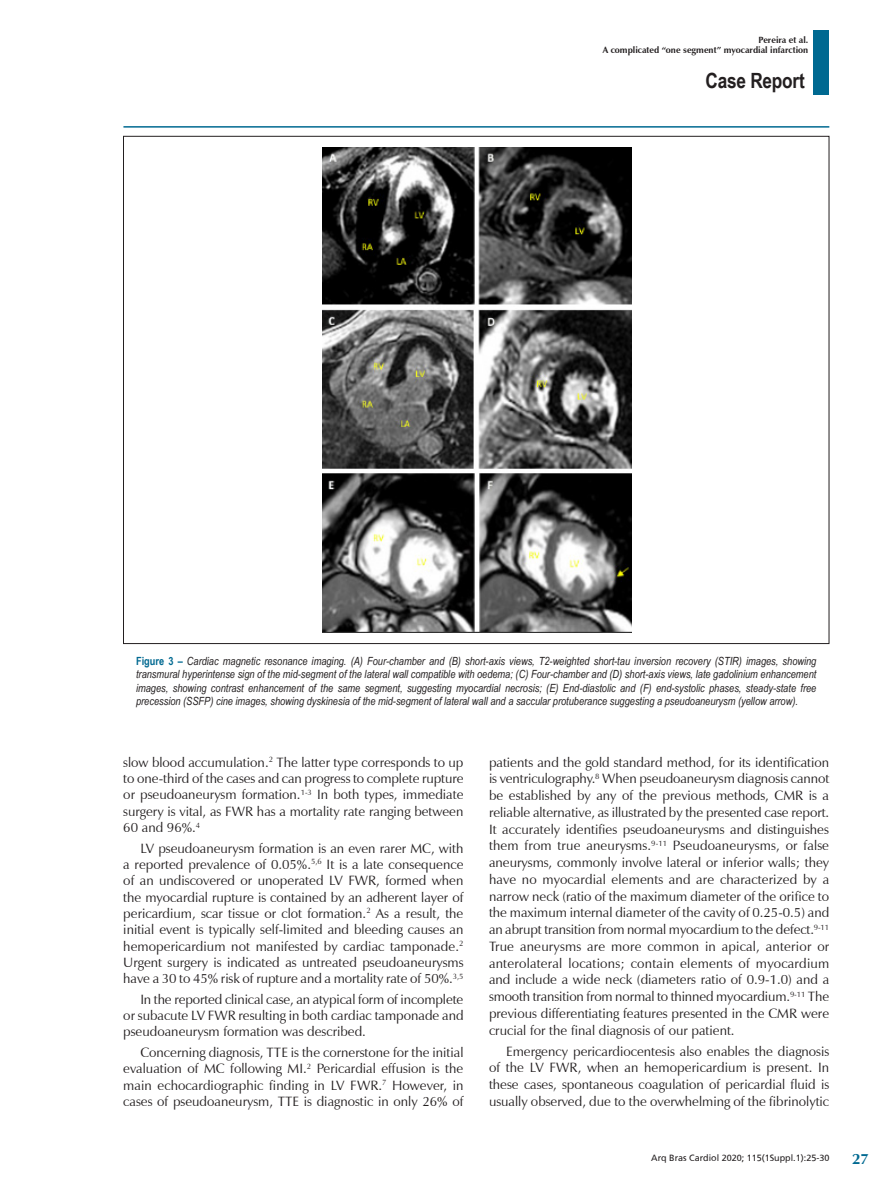
<style>
.page{position:relative;width:893px;height:1191px;background:#fff}
.page>*{position:absolute;margin:0;border:0;box-sizing:border-box;transform-origin:0 0}
.t1{font:700 21px "Arial Narrow";letter-spacing:-.01em;color:#231f20}
.t2{font:700 15px "Zapf Humanist 601 BT";color:#006991}
.t3{font:13.5px/16.8px "Zapf Humanist 601 BT";color:#231f20;text-align:justify}
.t4{font:italic 11.25px/13.5px "Arial Narrow";color:#231f20;text-align:justify}
.t5{font:700 9px/10.8px "Zapf Humanist 601 BT";color:#231f20;text-align:right}
.t6{font:9px "Frutiger";color:#231f20}
.s1{font-weight:700;font-style:normal;color:#006991}
</style>
<div class="page">
<hr style="left:123px;top:126px;width:706px;height:2px;background:#006991">
<div style="left:813px;top:30px;width:16px;height:64px;background:#006991"></div>
<img style="left:322px;top:148px;width:309px;height:484px">
<p class="t5" style="left:603px;top:34px;width:207px">Pereira et al.<br>A complicated “one segment” myocardial infarction</p>
<h1 class="t1" style="left:705px;top:64px;width:101px">Case Report</h1>
<p class="t4" style="left:136px;top:654px;width:682px"><span class="s1">Figure 3 –</span> Cardiac magnetic resonance imaging. (A) Four-chamber and (B) short-axis views, T2-weighted short-tau inversion recovery (STIR) images, showing transmural hyperintense sign of the mid-segment of the lateral wall compatible with oedema; (C) Four-chamber and (D) short-axis views, late gadolinium enhancement images, showing contrast enhancement of the same segment, suggesting myocardial necrosis; (E) End-diastolic and (F) end-systolic phases, steady-state free precession (SSFP) cine images, showing dyskinesia of the mid-segment of lateral wall and a saccular protuberance suggesting a pseudoaneurysm (yellow arrow).</p>
<p class="t3" style="left:123px;top:754px;width:342px;line-height:16.4px">slow blood accumulation.<sup>2</sup> The latter type corresponds to up to one-third of the cases and can progress to complete rupture or pseudoaneurysm formation.<sup>1-3</sup> In both types, immediate surgery is vital, as FWR has a mortality rate ranging between 60 and 96%.<sup>4</sup></p>
<p class="t3" style="left:123px;top:839px;width:342px;line-height:16.4px;text-indent:17px">LV pseudoaneurysm formation is an even rarer MC, with a reported prevalence of 0.05%.<sup>5,6</sup> It is a late consequence of an undiscovered or unoperated LV FWR, formed when the myocardial rupture is contained by an adherent layer of pericardium, scar tissue or clot formation.<sup>2</sup> As a result, the initial event is typically self-limited and bleeding causes an hemopericardium not manifested by cardiac tamponade.<sup>2<br></sup>Urgent surgery is indicated as untreated pseudoaneurysms have a 30 to 45% risk of rupture and a mortality rate of 50%.<sup>3,5</sup></p>
<p class="t3" style="left:123px;top:991px;width:342px;line-height:16.4px;text-indent:17px">In the reported clinical case, an atypical form of incomplete or subacute LV FWR resulting in both cardiac tamponade and pseudoaneurysm formation was described.</p>
<p class="t3" style="left:123px;top:1044px;width:342px;line-height:16.4px;text-indent:17px">Concerning diagnosis, TTE is the cornerstone for the initial evaluation of MC following MI.<sup>2</sup> Pericardial effusion is the main echocardiographic finding in LV FWR.<sup>7</sup> However, in cases of pseudoaneurysm, TTE is diagnostic in only 26% of</p>
<p class="t3" style="left:489px;top:753px;width:342px">patients and the gold standard method, for its identification is ventriculography.<sup>8</sup> When pseudoaneurysm diagnosis cannot be established by any of the previous methods, CMR is a reliable alternative, as illustrated by the presented case report.<br>It accurately identifies pseudoaneurysms and distinguishes them from true aneurysms.<sup>9-11</sup> Pseudoaneurysms, or false aneurysms, commonly involve lateral or inferior walls; they have no myocardial elements and are characterized by a narrow neck (ratio of the maximum diameter of the orifice to the maximum internal diameter of the cavity of 0.25-0.5) and an abrupt transition from normal myocardium to the defect.<sup>9-11<br></sup>True aneurysms are more common in apical, anterior or anterolateral locations; contain elements of myocardium and include a wide neck (diameters ratio of 0.9-1.0) and a smooth transition from normal to thinned myocardium.<sup>9-11</sup> The previous differentiating features presented in the CMR were crucial for the final diagnosis of our patient.</p>
<p class="t3" style="left:489px;top:1042px;width:342px;text-indent:17px">Emergency pericardiocentesis also enables the diagnosis of the LV FWR, when an hemopericardium is present. In these cases, spontaneous coagulation of pericardial fluid is usually observed, due to the overwhelming of the fibrinolytic</p>
<p class="t6" style="left:651px;top:1153px;width:180px">Arq Bras Cardiol 2020; 115(1Suppl.1):25-30</p>
<p class="t2" style="left:852px;top:1149px;width:18px">27</p>
</div>
